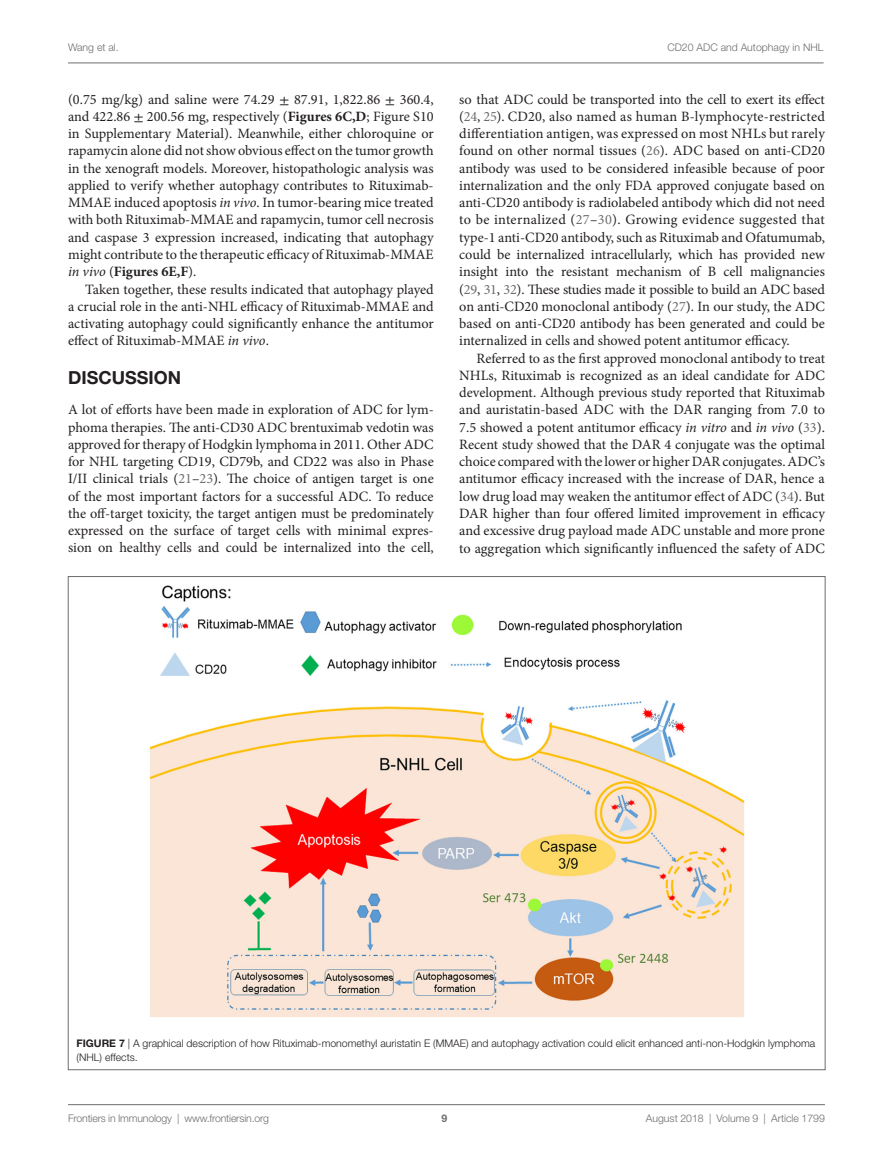
<style>
.page{position:relative;width:893px;height:1170px;background:#fff}
.page>*{position:absolute;margin:0;border:0;box-sizing:border-box;transform-origin:0 0}
.t1{font:700 18px "Helvetica Neue LT Std";color:#231f20}
.t2{font:14.25px/17.2px "Minion Pro";color:#231f20;text-align:justify}
.t3{font:300 10.5px/14.2px "Helvetica Neue LT Std";color:#231f20}
.t4{font:300 10.5px "Helvetica Neue LT Std";color:#6c6d70}
.t5{font:700 10.5px "Helvetica Neue LT Std";color:#6c6d70}
.s1{font-family:"STIX General"}
.s2{font-weight:700}
.s3{font-style:italic}
.s4{color:#6c6d70}
</style>
<div class="page">
<img style="left:149px;top:585px;width:595px;height:431px">
<hr style="left:68px;top:1104px;width:757px;height:1px;background:#6c6d70">
<hr style="left:68px;top:63px;width:756px;height:1px;background:#6c6d70">
<p class="t4" style="left:68px;top:41px;width:52px">Wang et al.</p>
<p class="t4" style="left:667px;top:41px;width:158px">CD20 ADC and Autophagy in NHL</p>
<p class="t2" style="left:68px;top:90px;width:367px">(0.75 mg/kg) and saline were 74.29 <span class="s1">±</span> 87.91, 1,822.86 <span class="s1">±</span> 360.4, and 422.86 <span class="s1">±</span> 200.56 mg, respectively (<span class="s2">Figures 6C,D</span>; Figure S10 in Supplementary Material). Meanwhile, either chloroquine or rapamycin alone did not show obvious effect on the tumor growth in the xenograft models. Moreover, histopathologic analysis was applied to verify whether autophagy contributes to Rituximab-MMAE induced apoptosis <span class="s3">in vivo</span>. In tumor-bearing mice treated with both Rituximab-MMAE and rapamycin, tumor cell necrosis and caspase 3 expression increased, indicating that autophagy might contribute to the therapeutic efficacy of Rituximab-MMAE <span class="s3">in vivo</span> (<span class="s2">Figures 6E,F</span>).</p>
<p class="t2" style="left:68px;top:280px;width:367px;text-indent:17px">Taken together, these results indicated that autophagy played a crucial role in the anti-NHL efficacy of Rituximab-MMAE and activating autophagy could significantly enhance the antitumor effect of Rituximab-MMAE <span class="s3">in vivo</span>.</p>
<p class="t1" style="left:68px;top:366px;width:112px">DISCUSSION</p>
<p class="t2" style="left:68px;top:401px;width:367px">A lot of efforts have been made in exploration of ADC for lym&shy;phoma therapies. The anti-CD30 ADC brentuximab vedotin was approved for therapy of Hodgkin lymphoma in 2011. Other ADC for NHL targeting CD19, CD79b, and CD22 was also in Phase I/II clinical trials (<span class="s4">21</span>–<span class="s4">23</span>). The choice of antigen target is one of the most important factors for a successful ADC. To reduce the off-target toxicity, the target antigen must be predominately expressed on the surface of target cells with minimal expres&shy;sion on healthy cells and could be internalized into the cell,</p>
<p class="t2" style="left:459px;top:90px;width:367px">so that ADC could be transported into the cell to exert its effect (<span class="s4">24</span>, <span class="s4">25</span>). CD20, also named as human B-lymphocyte-restricted differentiation antigen, was expressed on most NHLs but rarely found on other normal tissues (<span class="s4">26</span>). ADC based on anti-CD20 antibody was used to be considered infeasible because of poor internalization and the only FDA approved conjugate based on anti-CD20 antibody is radiolabeled antibody which did not need to be internalized (<span class="s4">27</span>–<span class="s4">30</span>). Growing evidence suggested that type-1 anti-CD20 antibody, such as Rituximab and Ofatumumab, could be internalized intracellularly, which has provided new insight into the resistant mechanism of B cell malignancies (<span class="s4">29</span>, <span class="s4">31</span>, <span class="s4">32</span>). These studies made it possible to build an ADC based on anti-CD20 monoclonal antibody (<span class="s4">27</span>). In our study, the ADC based on anti-CD20 antibody has been generated and could be internalized in cells and showed potent antitumor efficacy.</p>
<p class="t2" style="left:459px;top:349px;width:367px;text-indent:17px">Referred to as the first approved monoclonal antibody to treat NHLs, Rituximab is recognized as an ideal candidate for ADC development. Although previous study reported that Rituximab and auristatin-based ADC with the DAR ranging from 7.0 to 7.5 showed a potent antitumor efficacy <span class="s3">in vitro</span> and <span class="s3">in vivo</span> (<span class="s4">33</span>).<br>Recent study showed that the DAR 4 conjugate was the optimal choice compared with the lower or higher DAR conjugates. ADC’s antitumor efficacy increased with the increase of DAR, hence a low drug load may weaken the antitumor effect of ADC (<span class="s4">34</span>). But DAR higher than four offered limited improvement in efficacy and excessive drug payload made ADC unstable and more prone to aggregation which significantly influenced the safety of ADC</p>
<p class="t3" style="left:77px;top:1035px;width:740px"><span class="s2">FIGURE 7</span> | A graphical description of how Rituximab-monomethyl auristatin E (MMAE) and autophagy activation could elicit enhanced anti-non-Hodgkin lymphoma (NHL) effects.</p>
<p class="t4" style="left:68px;top:1111px;width:203px">Frontiers in Immunology | www.frontiersin.org</p>
<p class="t4" style="left:646px;top:1111px;width:181px">August 2018 | Volume 9 | Article 1799</p>
<p class="t5" style="left:441px;top:1111px;width:7px">9</p>
</div>
